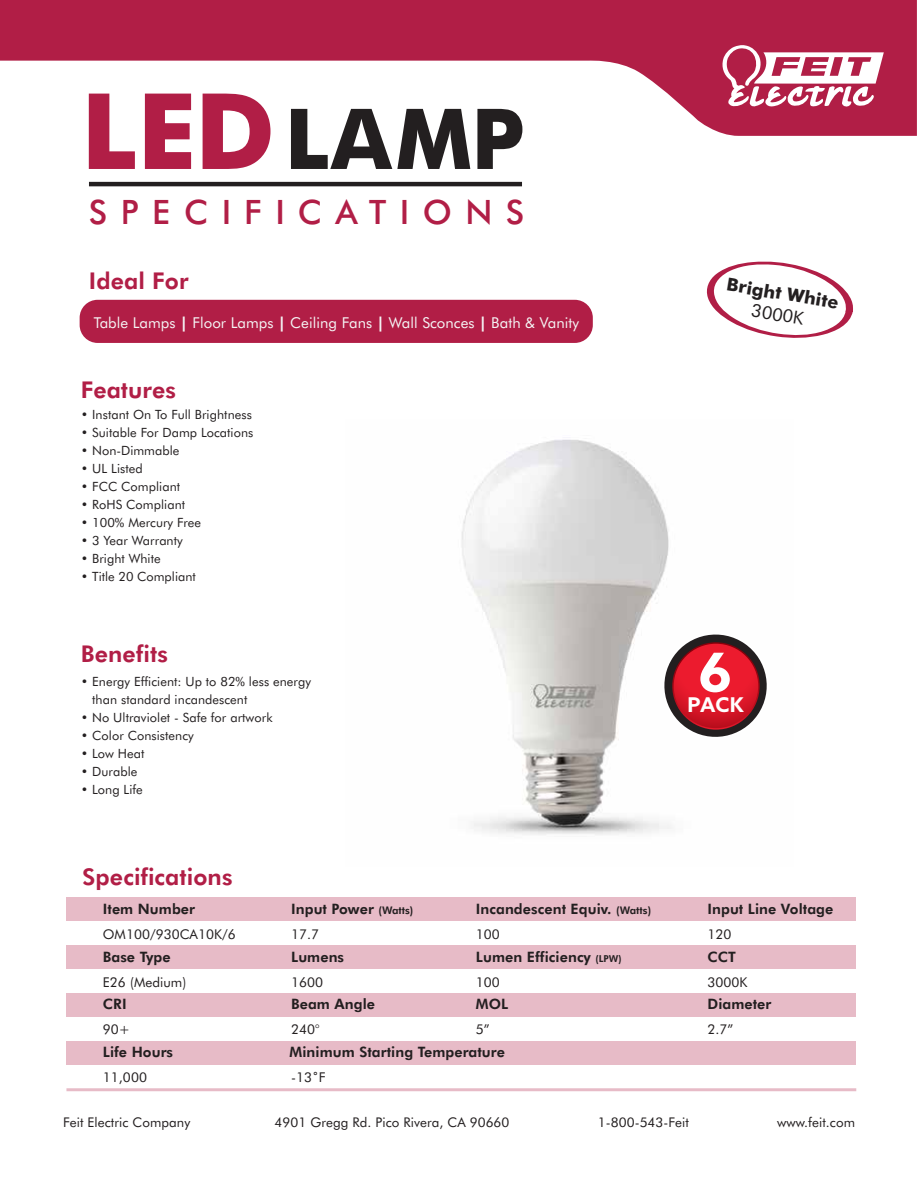
<style>
.page{position:relative;width:918px;height:1188px;background:#fff}
.page>*{position:absolute;margin:0;border:0;box-sizing:border-box;transform-origin:0 0}
.t1{font:700 84px "Futura BT";color:#231f20}
.t2{font:700 54px "Azo Sans";color:#fff}
.t3{font:500 33.6px "Futura BT";letter-spacing:.4em;color:#b11e46}
.t4{font:800 23.1px "Futura BT";letter-spacing:.005em;color:#b11e46}
.t5{font:700 20.4px "Azo Sans";color:#fff}
.t6{font:700 17.85px "Futura BT";color:#231f20}
.t7{font:17.85px "Futura BT";color:#231f20}
.t8{font:15px "Futura BT";letter-spacing:.005em;color:#f5f5f5}
.t9{font:800 14.4px "Futura BT";letter-spacing:.005em;color:#231f20}
.t10{font:13.5px "Futura BT";letter-spacing:.005em;color:#231f20}
.t11{font:13.35px "Futura BT";letter-spacing:.005em;color:#231f20}
.t12{font:12.75px/18px "Futura BT";letter-spacing:.005em;color:#231f20}
.s1{font-size:105.45px;color:#b11e46}
.s2{font-weight:700}
.s3{font-size:10.5px}
.s4{font-size:9.6px}
</style>
<div class="page">
<hr style="left:66px;top:1088px;width:790px;height:3px;background:#b11e46">
<div style="left:66px;top:897px;width:790px;height:24px;background:#e7bbc7"></div>
<div style="left:66px;top:945px;width:790px;height:24px;background:#e7bbc7"></div>
<div style="left:66px;top:993px;width:790px;height:24px;background:#e7bbc7"></div>
<div style="left:66px;top:1041px;width:790px;height:24px;background:#e7bbc7"></div>
<svg style="left:706px;top:261px;width:147px;height:77px"></svg>
<hr style="left:89px;top:182px;width:433px;height:4px;background:#231f20">
<svg style="left:0;top:0;width:917px;height:136px;fill:#b11e46"></svg>
<svg style="left:721px;top:45px;width:163px;height:63px"></svg>
<div style="left:80px;top:300px;width:513px;height:43px;background:#b11e46;border-radius:18px"></div>
<img style="left:461px;top:439px;width:211px;height:396px">
<svg style="left:655px;top:625px;width:112px;height:122px"></svg>
<svg style="left:672px;top:642px;width:88px;height:88px"></svg>
<svg style="left:674px;top:644px;width:84px;height:84px;background:#e3182b"></svg>
<h1 class="t1" style="left:81px;top:88px;width:445px"><span class="s1">LED</span>LAMP</h1>
<h3 class="t3" style="left:89px;top:191px;width:437px">SPECIFICATIONS</h3>
<h3 class="t4" style="left:89px;top:267px;width:101px">Ideal For</h3>
<p class="t8" style="left:94px;top:314px;width:487px">Table Lamps <span class="s2">|</span> Floor Lamps <span class="s2">|</span> Ceiling Fans <span class="s2">|</span> Wall Sconces <span class="s2">|</span> Bath &amp; Vanity</p>
<h3 class="t4" style="left:81px;top:376px;width:97px">Features</h3>
<p class="t12" style="left:81px;top:405px;width:173px">• Instant On To Full Brightness</p>
<p class="t12" style="left:81px;top:423px;width:174px">• Suitable For Damp Locations</p>
<p class="t12" style="left:81px;top:441px;width:100px">• Non-Dimmable</p>
<p class="t12" style="left:81px;top:459px;width:63px">• UL Listed</p>
<p class="t12" style="left:81px;top:477px;width:101px">• FCC Compliant</p>
<p class="t12" style="left:81px;top:495px;width:106px">• RoHS Compliant</p>
<p class="t12" style="left:81px;top:513px;width:122px">• 100% Mercury Free</p>
<p class="t12" style="left:81px;top:531px;width:104px">• 3 Year Warranty</p>
<p class="t12" style="left:81px;top:549px;width:81px">• Bright White</p>
<p class="t12" style="left:81px;top:568px;width:116px">• Title 20 Compliant</p>
<h3 class="t4" style="left:81px;top:639px;width:89px">Benefits</h3>
<p class="t12" style="left:92px;top:672px;width:220px;text-indent:-11px">• Energy Efficient: Up to 82% less energy than standard incandescent</p>
<p class="t12" style="left:81px;top:708px;width:193px">• No Ultraviolet - Safe for artwork</p>
<p class="t12" style="left:81px;top:726px;width:114px">• Color Consistency</p>
<p class="t12" style="left:81px;top:744px;width:65px">• Low Heat</p>
<p class="t12" style="left:81px;top:762px;width:58px">• Durable</p>
<p class="t12" style="left:81px;top:780px;width:64px">• Long Life</p>
<h3 class="t4" style="left:82px;top:862px;width:152px">Specifications</h3>
<p class="t9" style="left:103px;top:900px;width:94px">Item Number</p>
<p class="t9" style="left:291px;top:900px;width:124px">Input Power <span class="s3">(Watts)</span></p>
<p class="t9" style="left:476px;top:900px;width:177px">Incandescent Equiv. <span class="s3">(Watts)</span></p>
<h3 class="t6" style="left:729px;top:274px;width:115px;rotate:9deg">Bright White</h3>
<h3 class="t7" style="left:753px;top:299px;width:54px;rotate:9deg">3000K</h3>
<h2 class="t2" style="left:698px;top:637px;width:36px">6</h2>
<h3 class="t5" style="left:687px;top:691px;width:58px">PACK</h3>
<p class="t9" style="left:708px;top:900px;width:127px">Input Line Voltage</p>
<p class="t10" style="left:103px;top:926px;width:134px">OM100/930CA10K/6</p>
<p class="t9" style="left:103px;top:948px;width:69px">Base Type</p>
<p class="t10" style="left:291px;top:926px;width:29px">17.7</p>
<p class="t10" style="left:708px;top:926px;width:26px">120</p>
<p class="t10" style="left:476px;top:926px;width:25px">100</p>
<p class="t9" style="left:291px;top:948px;width:54px">Lumens</p>
<p class="t9" style="left:476px;top:948px;width:147px">Lumen Efficiency <span class="s4">(LPW)</span></p>
<p class="t9" style="left:708px;top:948px;width:30px">CCT</p>
<p class="t10" style="left:103px;top:974px;width:85px">E26 (Medium)</p>
<p class="t10" style="left:708px;top:974px;width:42px">3000K</p>
<p class="t10" style="left:291px;top:974px;width:33px">1600</p>
<p class="t10" style="left:476px;top:974px;width:25px">100</p>
<p class="t9" style="left:103px;top:995px;width:25px">CRI</p>
<p class="t9" style="left:291px;top:995px;width:85px">Beam Angle</p>
<p class="t9" style="left:708px;top:995px;width:65px">Diameter</p>
<p class="t9" style="left:103px;top:1043px;width:72px">Life Hours</p>
<p class="t10" style="left:103px;top:1069px;width:46px">11,000</p>
<p class="t9" style="left:476px;top:995px;width:34px">MOL</p>
<p class="t9" style="left:290px;top:1043px;width:217px">Minimum Starting Temperature</p>
<p class="t10" style="left:103px;top:1021px;width:29px">90+</p>
<p class="t10" style="left:476px;top:1021px;width:15px">5”</p>
<p class="t10" style="left:291px;top:1021px;width:30px">240°</p>
<p class="t10" style="left:708px;top:1021px;width:27px">2.7”</p>
<p class="t10" style="left:291px;top:1069px;width:36px">-13˚F</p>
<p class="t11" style="left:63px;top:1114px;width:129px">Feit Electric Company</p>
<p class="t11" style="left:275px;top:1114px;width:236px">4901 Gregg Rd. Pico Rivera, CA 90660</p>
<p class="t11" style="left:598px;top:1114px;width:93px">1-800-543-Feit</p>
<p class="t11" style="left:777px;top:1114px;width:79px">www.feit.com</p>
</div>
